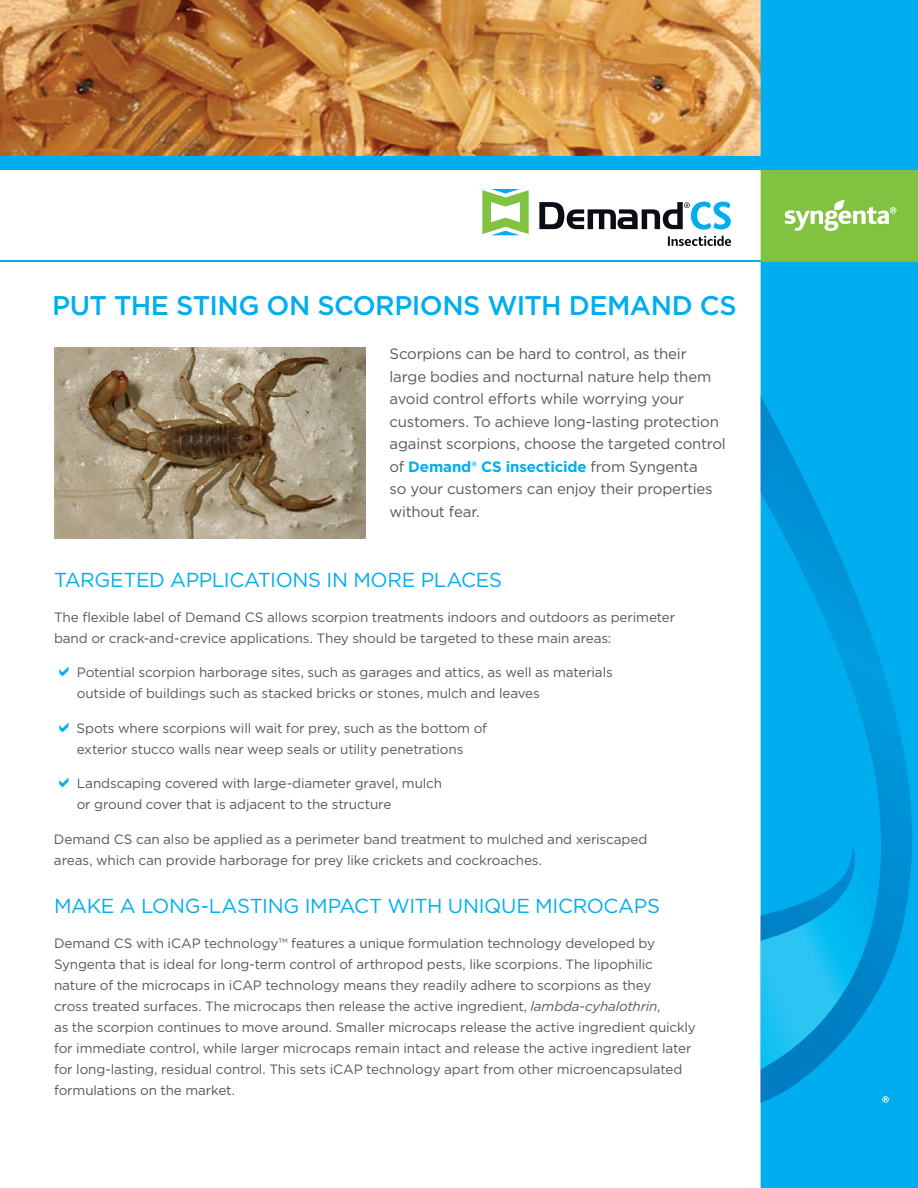
<style>
.page{position:relative;width:918px;height:1188px;background:#fff}
.page>*{position:absolute;margin:0;border:0;box-sizing:border-box;transform-origin:0 0}
.t1{font:500 27px "Gotham";letter-spacing:-.02em;color:#00aeef}
.t2{font:20.25px "Gotham";letter-spacing:-.02em;color:#00aeef}
.t3{font:15px/22.5px "Gotham";letter-spacing:-.015em;color:#57585a}
.t4{font:13.5px/21px "Gotham";letter-spacing:-.01em;color:#57585a}
.s1{font-weight:700;color:#00aeef}
.s2{font-style:italic}
</style>
<div class="page">
<img style="left:54px;top:347px;width:311px;height:191px">
<img style="left:0;top:0;width:761px;height:156px">
<div style="left:761px;top:0;width:157px;height:1188px;background:#00aeef"></div>
<svg style="left:761px;top:262px;width:151px;height:885px;background:#00a8ea"></svg>
<svg style="left:761px;top:860px;width:112px;height:209px;background:#0cabe6"></svg>
<hr style="left:0;top:260px;width:918px;height:2px;background:#00aeef">
<div style="left:0;top:156px;width:918px;height:14px;background:#00aeef"></div>
<svg style="left:761px;top:170px;width:157px;height:92px;background:#89c74e"></svg>
<svg style="left:882px;top:1096px;width:7px;height:7px"></svg>
<svg style="left:482px;top:189px;width:47px;height:46px"></svg>
<svg style="left:539px;top:202px;width:192px;height:28px"></svg>
<svg style="left:668px;top:236px;width:63px;height:10px"></svg>
<h1 class="t1" style="left:52px;top:288px;width:686px">PUT THE STING ON SCORPIONS WITH DEMAND CS</h1>
<p class="t3" style="left:390px;top:343px;width:338px">Scorpions can be hard to control, as their large bodies and nocturnal nature help them avoid control efforts while worrying your customers. To achieve long-lasting protection against scorpions, choose the targeted control of <span class="s1">Demand® CS insecticide</span> from Syngenta<br>so your customers can enjoy their properties without fear.</p>
<h2 class="t2" style="left:54px;top:567px;width:450px">TARGETED APPLICATIONS IN MORE PLACES</h2>
<p class="t4" style="left:54px;top:606px;width:623px">The flexible label of Demand CS allows scorpion treatments indoors and outdoors as perimeter band or crack-and-crevice applications. They should be targeted to these main areas:</p>
<p class="t4" style="left:77px;top:661px;width:538px">Potential scorpion harborage sites, such as garages and attics, as well as materials outside of buildings such as stacked bricks or stones, mulch and leaves</p>
<p class="t4" style="left:77px;top:717px;width:412px">Spots where scorpions will wait for prey, such as the bottom of exterior stucco walls near weep seals or utility penetrations</p>
<p class="t4" style="left:77px;top:772px;width:367px">Landscaping covered with large-diameter gravel, mulch or ground cover that is adjacent to the structure</p>
<p class="t4" style="left:54px;top:828px;width:595px">Demand CS can also be applied as a perimeter band treatment to mulched and xeriscaped areas, which can provide harborage for prey like crickets and cockroaches.</p>
<h2 class="t2" style="left:54px;top:893px;width:608px">MAKE A LONG-LASTING IMPACT WITH UNIQUE MICROCAPS</h2>
<p class="t4" style="left:54px;top:932px;width:643px">Demand CS with iCAP technology™ features a unique formulation technology developed by Syngenta that is ideal for long-term control of arthropod pests, like scorpions. The lipophilic nature of the microcaps in iCAP technology means they readily adhere to scorpions as they<br>cross treated surfaces. The microcaps then release the active ingredient, <span class="s2">lambda-cyhalothrin</span>,<br>as the scorpion continues to move around. Smaller microcaps release the active ingredient quickly for immediate control, while larger microcaps remain intact and release the active ingredient later for long-lasting, residual control. This sets iCAP technology apart from other microencapsulated formulations on the market.</p>
</div>
